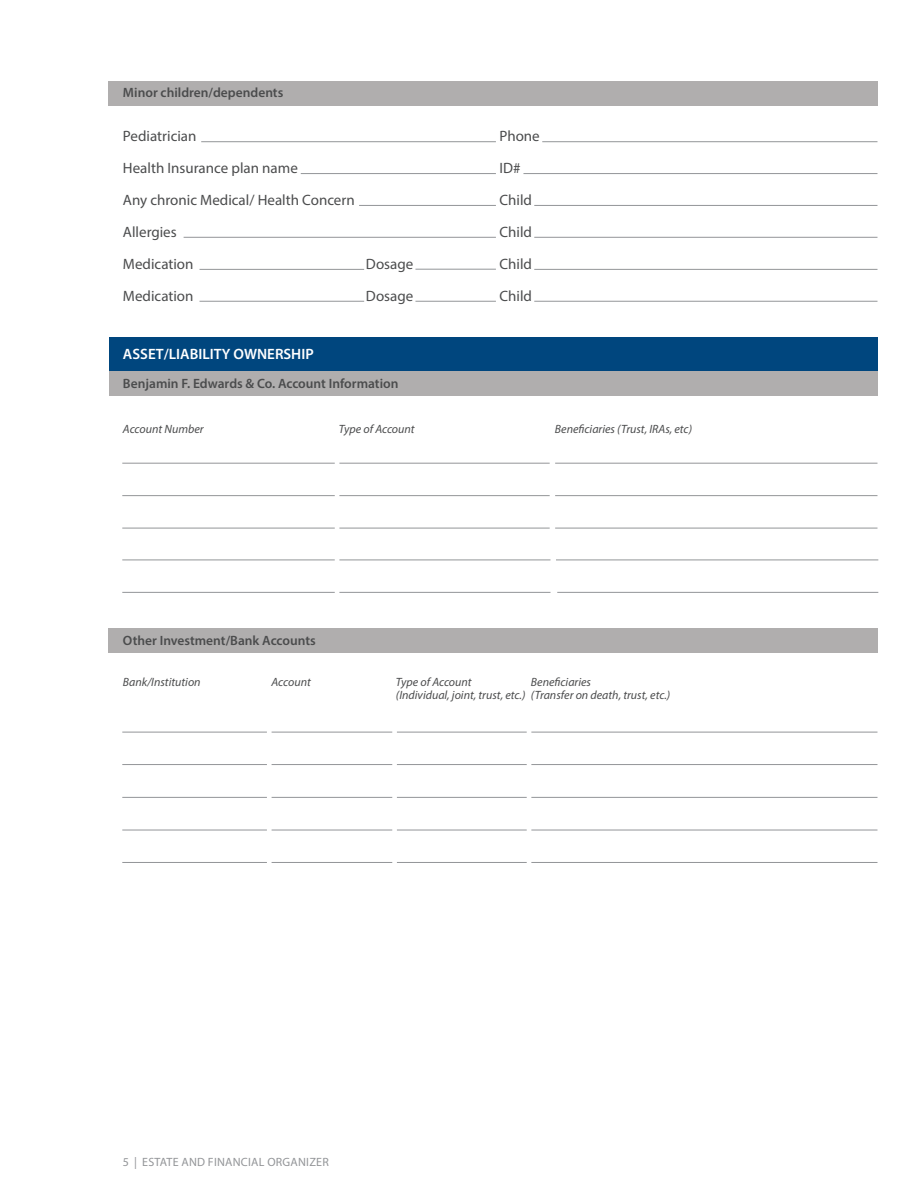
<style>
.page{position:relative;width:918px;height:1188px;background:#fff}
.page>*{position:absolute;margin:0;border:0;box-sizing:border-box;transform-origin:0 0}
.t1{font:15px "Myriad Pro";color:#4b4c4d}
.t2{font:600 15px "Myriad Pro";color:#fff}
.t3{font:600 13.5px "Myriad Pro";color:#4b4c4d}
.t4{font:italic 12px/13.5px "Myriad Pro";color:#4b4c4d}
.t5{font:12px "Myriad Pro";letter-spacing:.02em;color:#939598}
</style>
<div class="page">
<div style="left:108px;top:81px;width:770px;height:24px;background:#b0aeae"></div>
<hr style="left:201px;top:141px;width:295px;height:1px;background:#939598">
<hr style="left:200px;top:269px;width:164px;height:1px;background:#939598">
<hr style="left:359px;top:205px;width:137px;height:1px;background:#939598">
<hr style="left:301px;top:173px;width:195px;height:1px;background:#939598">
<hr style="left:200px;top:301px;width:164px;height:1px;background:#939598">
<hr style="left:184px;top:237px;width:312px;height:1px;background:#939598">
<hr style="left:542px;top:141px;width:336px;height:1px;background:#939598">
<hr style="left:534px;top:269px;width:343px;height:1px;background:#939598">
<hr style="left:415px;top:269px;width:81px;height:1px;background:#939598">
<hr style="left:534px;top:205px;width:343px;height:1px;background:#939598">
<hr style="left:523px;top:173px;width:355px;height:1px;background:#939598">
<hr style="left:534px;top:301px;width:343px;height:1px;background:#939598">
<hr style="left:415px;top:301px;width:81px;height:1px;background:#939598">
<hr style="left:534px;top:237px;width:343px;height:1px;background:#939598">
<div style="left:109px;top:338px;width:769px;height:34px;background:#00467e"></div>
<div style="left:109px;top:372px;width:769px;height:24px;background:#b0aeae"></div>
<hr style="left:122px;top:463px;width:213px;height:1px;background:#939598">
<hr style="left:122px;top:528px;width:213px;height:1px;background:#939598">
<hr style="left:122px;top:560px;width:213px;height:1px;background:#939598">
<hr style="left:339px;top:463px;width:211px;height:1px;background:#939598">
<hr style="left:339px;top:528px;width:211px;height:1px;background:#939598">
<hr style="left:339px;top:560px;width:212px;height:1px;background:#939598">
<hr style="left:555px;top:463px;width:322px;height:1px;background:#939598">
<hr style="left:555px;top:528px;width:322px;height:1px;background:#939598">
<hr style="left:556px;top:560px;width:322px;height:1px;background:#939598">
<hr style="left:122px;top:495px;width:213px;height:1px;background:#939598">
<hr style="left:122px;top:592px;width:213px;height:1px;background:#939598">
<hr style="left:339px;top:495px;width:211px;height:1px;background:#939598">
<hr style="left:339px;top:592px;width:212px;height:1px;background:#939598">
<hr style="left:555px;top:495px;width:322px;height:1px;background:#939598">
<hr style="left:557px;top:592px;width:321px;height:1px;background:#939598">
<div style="left:108px;top:629px;width:770px;height:24px;background:#b0aeae"></div>
<hr style="left:122px;top:732px;width:145px;height:1px;background:#939598">
<hr style="left:272px;top:732px;width:120px;height:1px;background:#939598">
<hr style="left:397px;top:732px;width:130px;height:1px;background:#939598">
<hr style="left:531px;top:732px;width:346px;height:1px;background:#939598">
<hr style="left:122px;top:797px;width:145px;height:1px;background:#939598">
<hr style="left:122px;top:862px;width:145px;height:1px;background:#939598">
<hr style="left:272px;top:797px;width:120px;height:1px;background:#939598">
<hr style="left:272px;top:862px;width:120px;height:1px;background:#939598">
<hr style="left:397px;top:797px;width:130px;height:1px;background:#939598">
<hr style="left:531px;top:797px;width:346px;height:1px;background:#939598">
<hr style="left:397px;top:862px;width:130px;height:1px;background:#939598">
<hr style="left:531px;top:862px;width:346px;height:1px;background:#939598">
<hr style="left:122px;top:764px;width:145px;height:1px;background:#939598">
<hr style="left:122px;top:830px;width:145px;height:1px;background:#939598">
<hr style="left:272px;top:764px;width:120px;height:1px;background:#939598">
<hr style="left:272px;top:830px;width:120px;height:1px;background:#939598">
<hr style="left:397px;top:764px;width:130px;height:1px;background:#939598">
<hr style="left:531px;top:764px;width:346px;height:1px;background:#939598">
<hr style="left:397px;top:830px;width:130px;height:1px;background:#939598">
<hr style="left:531px;top:830px;width:346px;height:1px;background:#939598">
<p class="t3" style="left:123px;top:84px;width:162px">Minor children/dependents</p>
<p class="t1" style="left:123px;top:127px;width:75px">Pediatrician</p>
<p class="t1" style="left:499px;top:127px;width:42px">Phone</p>
<p class="t1" style="left:123px;top:159px;width:176px">Health Insurance plan name</p>
<p class="t1" style="left:499px;top:159px;width:23px">ID#</p>
<p class="t1" style="left:123px;top:191px;width:233px">Any chronic Medical/ Health Concern</p>
<p class="t1" style="left:499px;top:191px;width:34px">Child</p>
<p class="t1" style="left:123px;top:223px;width:55px">Allergies</p>
<p class="t1" style="left:499px;top:223px;width:34px">Child</p>
<p class="t1" style="left:123px;top:255px;width:72px">Medication</p>
<p class="t1" style="left:366px;top:255px;width:49px">Dosage</p>
<p class="t1" style="left:499px;top:255px;width:34px">Child</p>
<p class="t1" style="left:123px;top:287px;width:72px">Medication</p>
<p class="t1" style="left:366px;top:287px;width:49px">Dosage</p>
<p class="t1" style="left:499px;top:287px;width:34px">Child</p>
<p class="t2" style="left:123px;top:345px;width:192px">ASSET/LIABILITY OWNERSHIP</p>
<p class="t3" style="left:123px;top:375px;width:277px">Benjamin F. Edwards &amp; Co. Account Information</p>
<p class="t4" style="left:123px;top:422px;width:82px">Account Number</p>
<p class="t4" style="left:339px;top:422px;width:77px">Type of Account</p>
<p class="t4" style="left:555px;top:422px;width:139px">Beneficiaries (Trust, IRAs, etc)</p>
<p class="t3" style="left:123px;top:632px;width:194px">Other Investment/Bank Accounts</p>
<p class="t4" style="left:123px;top:675px;width:79px">Bank/Institution</p>
<p class="t4" style="left:271px;top:675px;width:41px">Account</p>
<p class="t4" style="left:396px;top:675px;width:77px">Type of Account</p>
<p class="t4" style="left:396px;top:675px;width:276px;text-indent:135px">Beneficiaries<br>(Individual, joint, trust, etc.) (Transfer on death, trust, etc.)</p>
<p class="t5" style="left:123px;top:1155px;width:207px">5 | ESTATE AND FINANCIAL ORGANIZER</p>
</div>
